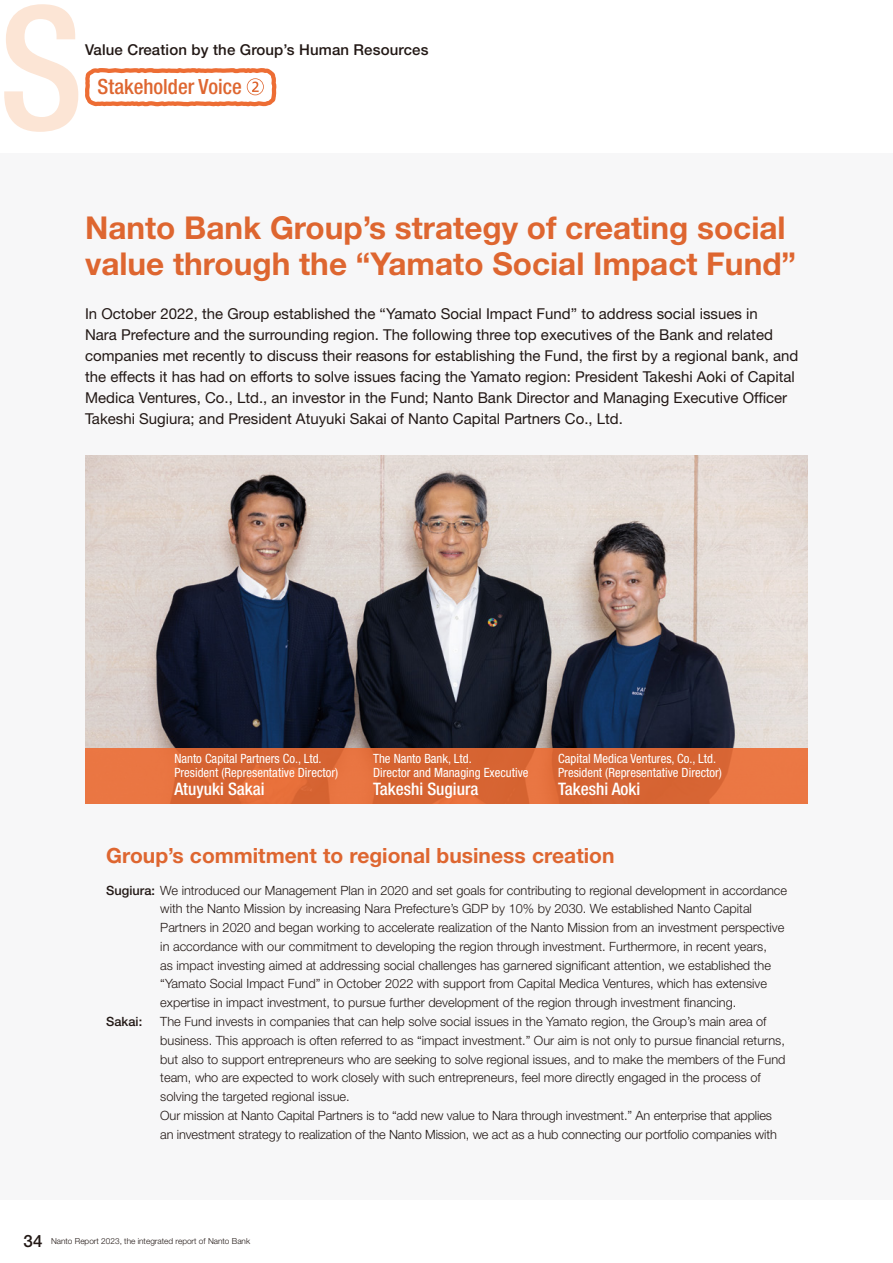
<style>
.page{position:relative;width:893px;height:1263px;background:#fff}
.page>*{position:absolute;margin:0;border:0;box-sizing:border-box;transform-origin:0 0}
.t1{font:700 31.5px/36px "Helvetica Neue LT Std";color:#de6630}
.t2{font:700 21px "Helvetica Neue LT Std";color:#de6630}
.t3{font:500 condensed 21px "Helvetica Neue LT Std";color:#de6630}
.t4{font:500 condensed 17.25px "Helvetica Neue LT Std";color:#fff}
.t5{font:15px/21px "Helvetica Neue LT Std";color:#221815}
.t6{font:500 15px "Helvetica Neue LT Std";letter-spacing:.01em;color:#221815}
.t7{font:300 12.75px/18.8px "Helvetica Neue LT Std";color:#221815}
.t8{font:condensed 12.75px/13.5px "Helvetica Neue LT Std";color:#fff}
.t9{font:500 12.75px "Helvetica Neue LT Std";color:#221815}
.t10{font:300 8.25px "Helvetica Neue LT Std";color:#221815}
.s1{font-weight:500}
.s2{font-weight:500;font-size:16.95px}
</style>
<div class="page">
<div style="left:0;top:153px;width:893px;height:1046px;background:#f7f7f8"></div>
<img style="left:85px;top:455px;width:723px;height:293px">
<svg style="left:85px;top:748px;width:723px;height:56px;background:#dd6a38"></svg>
<svg style="left:4px;top:4px;width:273px;height:128px"></svg>
<p class="t6" style="left:85px;top:41px;width:345px">Value Creation by the Group’s Human Resources</p>
<h2 class="t3" style="left:98px;top:74px;width:146px">Stakeholder Voice</h2>
<h1 class="t1" style="left:85px;top:209px;width:713px">Nanto Bank Group’s strategy of creating social value through the “Yamato Social Impact Fund”</h1>
<p class="t5" style="left:85px;top:303px;width:715px">In October 2022, the Group established the “Yamato Social Impact Fund” to address social issues in<br>Nara Prefecture and the surrounding region. The following three top executives of the Bank and related companies met recently to discuss their reasons for establishing the Fund, the first by a regional bank, and the effects it has had on efforts to solve issues facing the Yamato region: President Takeshi Aoki of Capital Medica Ventures, Co., Ltd., an investor in the Fund; Nanto Bank Director and Managing Executive Officer Takeshi Sugiura; and President Atuyuki Sakai of Nanto Capital Partners Co., Ltd.</p>
<p class="t8" style="left:174px;top:752px;width:165px">Nanto Capital Partners Co., Ltd.<br>President (Representative Director)</p>
<h3 class="t4" style="left:174px;top:778px;width:92px">Atuyuki Sakai</h3>
<p class="t8" style="left:373px;top:752px;width:157px">The Nanto Bank, Ltd.<br>Director and Managing Executive</p>
<h3 class="t4" style="left:373px;top:778px;width:107px">Takeshi Sugiura</h3>
<p class="t8" style="left:558px;top:752px;width:165px">Capital Medica Ventures, Co., Ltd.<br>President (Representative Director)</p>
<h3 class="t4" style="left:558px;top:778px;width:84px">Takeshi Aoki</h3>
<h2 class="t2" style="left:106px;top:842px;width:510px">Group’s commitment to regional business creation</h2>
<p class="t7" style="left:160px;top:880px;width:628px;text-indent:-54px"><span class="s1">Sugiura:</span> We introduced our Management Plan in 2020 and set goals for contributing to regional development in accordance with the Nanto Mission by increasing Nara Prefecture’s GDP by 10% by 2030. We established Nanto Capital Partners in 2020 and began working to accelerate realization of the Nanto Mission from an investment perspective in accordance with our commitment to developing the region through investment. Furthermore, in recent years,<br>as impact investing aimed at addressing social challenges has garnered significant attention, we established the “Yamato Social Impact Fund” in October 2022 with support from Capital Medica Ventures, which has extensive expertise in impact investment, to pursue further development of the region through investment financing.</p>
<p class="t9" style="left:106px;top:1014px;width:37px">Sakai:</p>
<p class="t7" style="left:160px;top:1012px;width:627px">The Fund invests in companies that can help solve social issues in the Yamato region, the Group’s main area of business. This approach is often referred to as “impact investment.” Our aim is not only to pursue financial returns, but also to support entrepreneurs who are seeking to solve regional issues, and to make the members of the Fund team, who are expected to work closely with such entrepreneurs, feel more directly engaged in the process of solving the targeted regional issue.<br>Our mission at Nanto Capital Partners is to “add new value to Nara through investment.” An enterprise that applies an investment strategy to realization of the Nanto Mission, we act as a hub connecting our portfolio companies with</p>
<p class="t10" style="left:24px;top:1236px;width:228px"><span class="s2">34</span> Nanto Report 2023, the integrated report of Nanto Bank</p>
</div>
